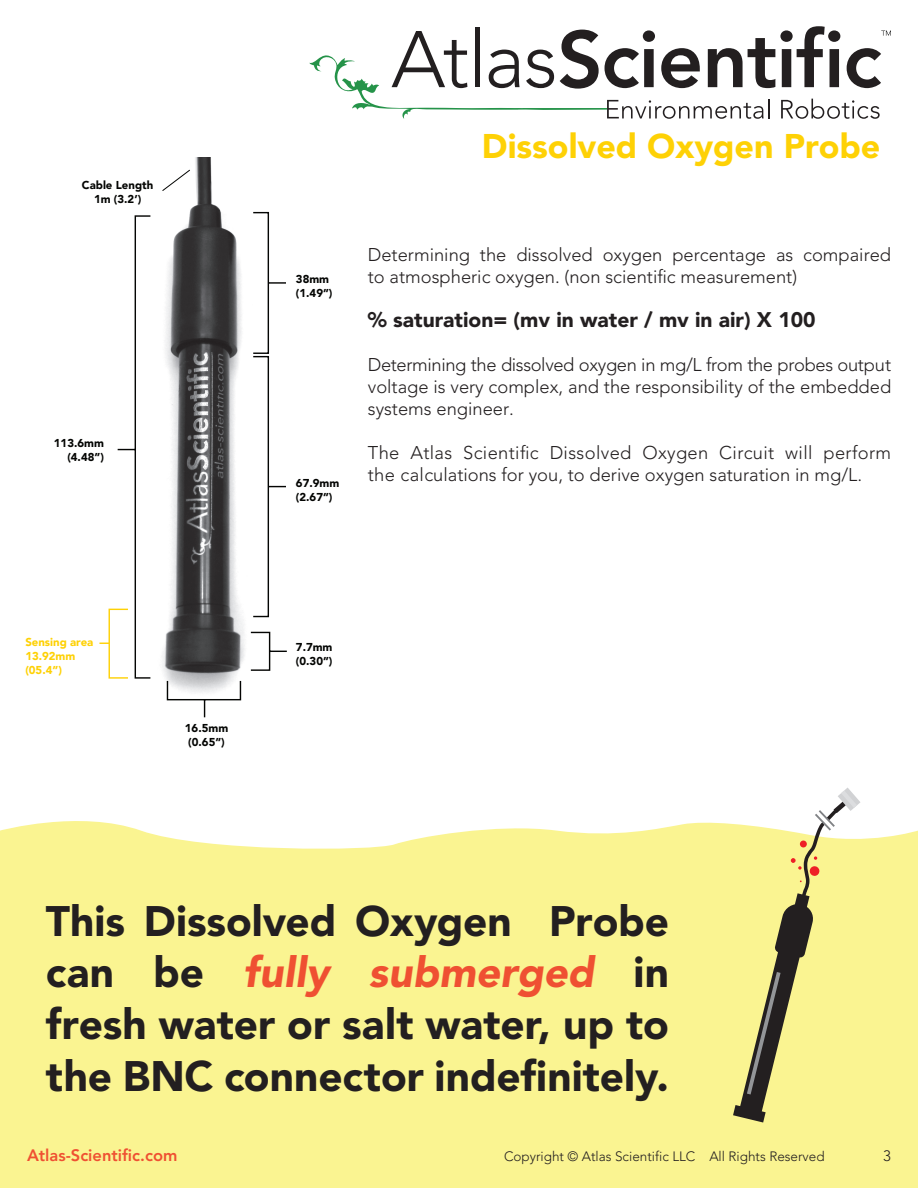
<style>
.page{position:relative;width:918px;height:1188px;background:#fff}
.page>*{position:absolute;margin:0;border:0;box-sizing:border-box;transform-origin:0 0}
.t1{font:900 42.3px/51.8px "Avenir";color:#231f20;text-align:justify}
.t2{font:900 33.9px "Avenir";color:#fed105}
.t3{font:900 21px "Avenir";color:#231f20}
.t4{font:300 18.3px/22px "Avenir";color:#231f20}
.t5{font:300 18.3px/22px "Avenir";letter-spacing:.02em;color:#231f20}
.t6{font:800 16.5px "Avenir";color:#ef5032}
.t7{font:300 15px "Avenir";color:#231f20}
.t8{font:300 13.5px "Avenir";color:#231f20}
.t9{font:900 11.4px/13.6px "Avenir";color:#040503}
.t10{font:900 11.4px/13.6px "Avenir";color:#fed105}
.s1{font-style:italic;color:#ef5032}
</style>
<div class="page">
<svg style="left:309px;top:26px;width:582px;height:93px"></svg>
<div style="left:0;top:821px;width:918px;height:367px;background:#faf491"></div>
<svg style="left:733px;top:788px;width:128px;height:335px;background:#ded890"></svg>
<img style="left:108px;top:158px;width:114px;height:451px">
<svg style="left:162px;top:169px;width:29px;height:22px"></svg>
<svg style="left:116px;top:215px;width:171px;height:503px"></svg>
<svg style="left:99px;top:609px;width:29px;height:70px"></svg>
<p class="t9" style="left:82px;top:178px;width:73px;text-align:center">Cable Length<br>1m (3.2’)</p>
<p class="t9" style="left:54px;top:436px;width:52px;text-align:right">113.6mm (4.48”)</p>
<p class="t10" style="left:25px;top:635px;width:69px">Sensing area</p>
<p class="t10" style="left:25px;top:649px;width:52px">13.92mm (05.4”)</p>
<p class="t9" style="left:185px;top:722px;width:45px">16.5mm (0.65”)</p>
<h2 class="t2" style="left:482px;top:125px;width:400px">Dissolved Oxygen Probe</h2>
<p class="t9" style="left:296px;top:272px;width:38px">38mm (1.49”)</p>
<p class="t9" style="left:296px;top:477px;width:45px">67.9mm (2.67”)</p>
<p class="t4" style="left:368px;top:244px;width:525px">Determining the dissolved oxygen percentage as compaired to atmospheric oxygen. (non scientific measurement)</p>
<p class="t3" style="left:368px;top:307px;width:449px">% saturation= (mv in water / mv in air) X 100</p>
<p class="t4" style="left:368px;top:354px;width:525px;text-align:justify">Determining the dissolved oxygen in mg/L from the probes output voltage is very complex, and the responsibility of the embedded systems engineer.</p>
<p class="t5" style="left:368px;top:442px;width:525px">The Atlas Scientific Dissolved Oxygen Circuit will perform the calculations for you, to derive oxygen saturation in mg/L.</p>
<p class="t9" style="left:296px;top:640px;width:38px">7.7mm (0.30”)</p>
<h1 class="t1" style="left:46px;top:895px;width:625px">This Dissolved Oxygen Probe can be <span class="s1">fully submerged</span> in fresh water or salt water, up to the BNC connector indefinitely.</h1>
<p class="t6" style="left:27px;top:1145px;width:152px">Atlas-Scientific.com</p>
<p class="t8" style="left:504px;top:1148px;width:322px">Copyright © Atlas Scientific LLC All Rights Reserved</p>
<p class="t7" style="left:883px;top:1147px;width:9px">3</p>
</div>
